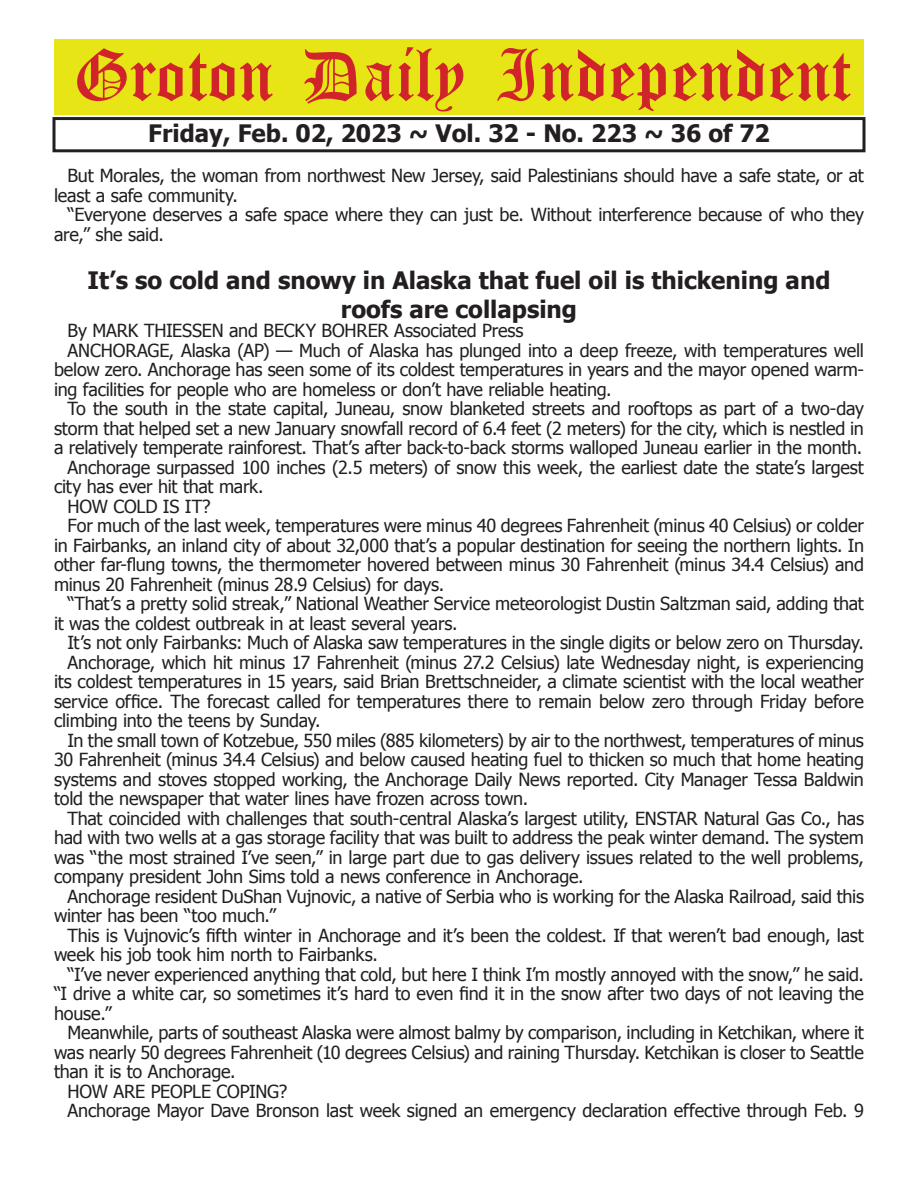
<style>
.page{position:relative;width:918px;height:1188px;background:#fff}
.page>*{position:absolute;margin:0;border:0;box-sizing:border-box;transform-origin:0 0}
.t1{font:54px "Old English Five";color:#d1232a}
.t2{font:700 24px/28.8px "Tahoma";color:#231f20;text-align:center}
.t3{font:18px/19.5px "Tahoma";letter-spacing:-.01em;color:#231f20}
</style>
<div class="page">
<div style="left:52px;top:117px;width:814px;height:35px;border:3px solid #231f20"></div>
<div style="left:54px;top:40px;width:810px;height:75px;background:#e7e515"></div>
<h1 class="t1" style="left:73px;top:50px;width:779px">Groton Daily Independent</h1>
<h2 class="t2" style="left:148px;top:117px;width:623px">Friday, Feb. 02, 2023 ~ Vol. 32 - No. 223 ~ 36 of 72</h2>
<p class="t3" style="left:54px;top:165px;width:811px;text-indent:14px">But Morales, the woman from northwest New Jersey, said Palestinians should have a safe state, or at least a safe community.</p>
<p class="t3" style="left:54px;top:204px;width:811px;text-indent:14px">“Everyone deserves a safe space where they can just be. Without interference because of who they are,” she said.</p>
<h2 class="t2" style="left:88px;top:264px;width:744px">It’s so cold and snowy in Alaska that fuel oil is thickening and roofs are collapsing</h2>
<p class="t3" style="left:68px;top:320px;width:458px">By MARK THIESSEN and BECKY BOHRER Associated Press</p>
<p class="t3" style="left:68px;top:340px;width:798px">ANCHORAGE, Alaska (AP) — Much of Alaska has plunged into a deep freeze, with temperatures well</p>
<p class="t3" style="left:54px;top:359px;width:812px">below zero. Anchorage has seen some of its coldest temperatures in years and the mayor opened warm-</p>
<p class="t3" style="left:54px;top:379px;width:559px">ing facilities for people who are homeless or don’t have reliable heating.</p>
<p class="t3" style="left:68px;top:398px;width:798px">To the south in the state capital, Juneau, snow blanketed streets and rooftops as part of a two-day</p>
<p class="t3" style="left:54px;top:418px;width:811px">storm that helped set a new January snowfall record of 6.4 feet (2 meters) for the city, which is nestled in</p>
<p class="t3" style="left:54px;top:437px;width:810px">a relatively temperate rainforest. That’s after back-to-back storms walloped Juneau earlier in the month.</p>
<p class="t3" style="left:68px;top:457px;width:798px">Anchorage surpassed 100 inches (2.5 meters) of snow this week, the earliest date the state’s largest</p>
<p class="t3" style="left:54px;top:476px;width:211px">city has ever hit that mark.</p>
<p class="t3" style="left:68px;top:496px;width:145px">HOW COLD IS IT?</p>
<p class="t3" style="left:68px;top:515px;width:798px">For much of the last week, temperatures were minus 40 degrees Fahrenheit (minus 40 Celsius) or colder</p>
<p class="t3" style="left:54px;top:535px;width:812px">in Fairbanks, an inland city of about 32,000 that’s a popular destination for seeing the northern lights. In</p>
<p class="t3" style="left:54px;top:554px;width:811px">other far-flung towns, the thermometer hovered between minus 30 Fahrenheit (minus 34.4 Celsius) and</p>
<p class="t3" style="left:54px;top:574px;width:392px">minus 20 Fahrenheit (minus 28.9 Celsius) for days.</p>
<p class="t3" style="left:68px;top:593px;width:798px">“That’s a pretty solid streak,” National Weather Service meteorologist Dustin Saltzman said, adding that</p>
<p class="t3" style="left:54px;top:613px;width:405px">it was the coldest outbreak in at least several years.</p>
<p class="t3" style="left:68px;top:632px;width:798px">It’s not only Fairbanks: Much of Alaska saw temperatures in the single digits or below zero on Thursday.</p>
<p class="t3" style="left:68px;top:652px;width:798px">Anchorage, which hit minus 17 Fahrenheit (minus 27.2 Celsius) late Wednesday night, is experiencing</p>
<p class="t3" style="left:54px;top:671px;width:811px">its coldest temperatures in 15 years, said Brian Brettschneider, a climate scientist with the local weather</p>
<p class="t3" style="left:54px;top:691px;width:811px">service office. The forecast called for temperatures there to remain below zero through Friday before</p>
<p class="t3" style="left:54px;top:710px;width:268px">climbing into the teens by Sunday.</p>
<p class="t3" style="left:68px;top:730px;width:798px">In the small town of Kotzebue, 550 miles (885 kilometers) by air to the northwest, temperatures of minus</p>
<p class="t3" style="left:54px;top:749px;width:812px">30 Fahrenheit (minus 34.4 Celsius) and below caused heating fuel to thicken so much that home heating</p>
<p class="t3" style="left:54px;top:769px;width:812px">systems and stoves stopped working, the Anchorage Daily News reported. City Manager Tessa Baldwin</p>
<p class="t3" style="left:54px;top:788px;width:476px">told the newspaper that water lines have frozen across town.</p>
<p class="t3" style="left:68px;top:808px;width:798px">That coincided with challenges that south-central Alaska’s largest utility, ENSTAR Natural Gas Co., has</p>
<p class="t3" style="left:54px;top:827px;width:811px">had with two wells at a gas storage facility that was built to address the peak winter demand. The system</p>
<p class="t3" style="left:54px;top:847px;width:811px">was “the most strained I’ve seen,” in large part due to gas delivery issues related to the well problems,</p>
<p class="t3" style="left:54px;top:866px;width:531px">company president John Sims told a news conference in Anchorage.</p>
<p class="t3" style="left:68px;top:886px;width:798px">Anchorage resident DuShan Vujnovic, a native of Serbia who is working for the Alaska Railroad, said this</p>
<p class="t3" style="left:54px;top:905px;width:224px">winter has been “too much.”</p>
<p class="t3" style="left:68px;top:925px;width:798px">This is Vujnovic’s fifth winter in Anchorage and it’s been the coldest. If that weren’t bad enough, last</p>
<p class="t3" style="left:54px;top:944px;width:325px">week his job took him north to Fairbanks.</p>
<p class="t3" style="left:68px;top:964px;width:798px">“I’ve never experienced anything that cold, but here I think I’m mostly annoyed with the snow,” he said.</p>
<p class="t3" style="left:54px;top:983px;width:812px">“I drive a white car, so sometimes it’s hard to even find it in the snow after two days of not leaving the</p>
<p class="t3" style="left:54px;top:1003px;width:59px">house.”</p>
<p class="t3" style="left:68px;top:1022px;width:798px">Meanwhile, parts of southeast Alaska were almost balmy by comparison, including in Ketchikan, where it</p>
<p class="t3" style="left:54px;top:1042px;width:811px">was nearly 50 degrees Fahrenheit (10 degrees Celsius) and raining Thursday. Ketchikan is closer to Seattle</p>
<p class="t3" style="left:54px;top:1061px;width:183px">than it is to Anchorage.</p>
<p class="t3" style="left:68px;top:1080px;width:221px">HOW ARE PEOPLE COPING?</p>
<p class="t3" style="left:68px;top:1100px;width:798px">Anchorage Mayor Dave Bronson last week signed an emergency declaration effective through Feb. 9</p>
</div>
